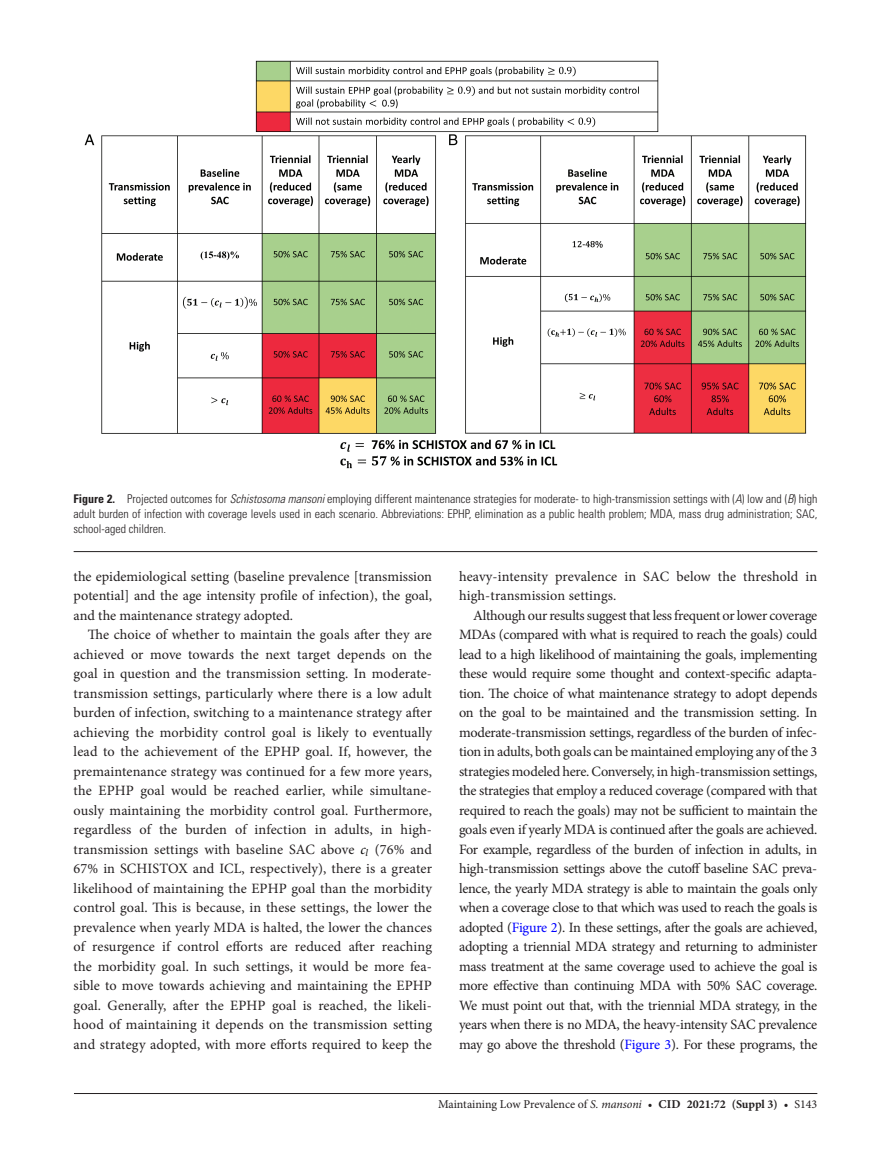
<style>
.page{position:relative;width:891px;height:1174px;background:#fff}
.page>*{position:absolute;margin:0;border:0;box-sizing:border-box;transform-origin:0 0}
.t1{font:14.25px/19.5px "Minion Pro";color:#231f20;text-align:justify}
.t2{font:300 condensed 12px/15px "Univers LT Std";color:#231f20;text-align:justify}
.t3{font:12px "Minion Pro";color:#231f20}
.s1{font-weight:700}
.s2{font-style:italic}
.s3{font-family:"Minion LT";font-style:italic;color:#000}
.s4{color:#00f}
</style>
<div class="page">
<hr style="left:74px;top:1093px;width:743px;height:1px;background:#231f20">
<hr style="left:74px;top:551px;width:743px;height:1px;background:#231f20">
<img style="left:84px;top:60px;width:723px;height:409px">
<p class="t2" style="left:74px;top:491px;width:745px"><span class="s1">Figure 2.</span> Projected outcomes for <span class="s2">Schistosoma mansoni</span> employing different maintenance strategies for moderate- to high-transmission settings with (<span class="s2">A</span>) low and (<span class="s2">B</span>) high adult burden of infection with coverage levels used in each scenario. Abbreviations: EPHP, elimination as a public health problem; MDA, mass drug administration; SAC, school-aged children.</p>
<p class="t1" style="left:74px;top:566px;width:360px">the epidemiological setting (baseline prevalence [transmission potential] and the age intensity profile of infection), the goal, and the maintenance strategy adopted.</p>
<p class="t1" style="left:74px;top:625px;width:360px;text-indent:14px">The choice of whether to maintain the goals after they are achieved or move towards the next target depends on the goal in question and the transmission setting. In moderate&shy;transmission settings, particularly where there is a low adult burden of infection, switching to a maintenance strategy after achieving the morbidity control goal is likely to eventually lead to the achievement of the EPHP goal. If, however, the premaintenance strategy was continued for a few more years, the EPHP goal would be reached earlier, while simultane&shy;ously maintaining the morbidity control goal. Furthermore, regardless of the burden of infection in adults, in high&shy;transmission settings with baseline SAC above <span class="s3">c</span><sub>l</sub> (76% and 67% in SCHISTOX and ICL, respectively), there is a greater likelihood of maintaining the EPHP goal than the morbidity control goal. This is because, in these settings, the lower the prevalence when yearly MDA is halted, the lower the chances of resurgence if control efforts are reduced after reaching the morbidity goal. In such settings, it would be more fea&shy;sible to move towards achieving and maintaining the EPHP goal. Generally, after the EPHP goal is reached, the likeli&shy;hood of maintaining it depends on the transmission setting and strategy adopted, with more efforts required to keep the</p>
<p class="t1" style="left:459px;top:566px;width:360px">heavy-intensity prevalence in SAC below the threshold in high-transmission settings.</p>
<p class="t1" style="left:459px;top:605px;width:360px;text-indent:14px">Although our results suggest that less frequent or lower coverage MDAs (compared with what is required to reach the goals) could lead to a high likelihood of maintaining the goals, implementing these would require some thought and context-specific adapta&shy;tion. The choice of what maintenance strategy to adopt depends on the goal to be maintained and the transmission setting. In moderate-transmission settings, regardless of the burden of infec&shy;tion in adults, both goals can be maintained employing any of the 3 strategies modeled here. Conversely, in high-transmission settings, the strategies that employ a reduced coverage (compared with that required to reach the goals) may not be sufficient to maintain the goals even if yearly MDA is continued after the goals are achieved.<br>For example, regardless of the burden of infection in adults, in high-transmission settings above the cutoff baseline SAC preva&shy;lence, the yearly MDA strategy is able to maintain the goals only when a coverage close to that which was used to reach the goals is adopted (<span class="s4">Figure 2</span>). In these settings, after the goals are achieved, adopting a triennial MDA strategy and returning to administer mass treatment at the same coverage used to achieve the goal is more effective than continuing MDA with 50% SAC coverage.<br>We must point out that, with the triennial MDA strategy, in the years when there is no MDA, the heavy-intensity SAC prevalence may go above the threshold (<span class="s4">Figure 3</span>). For these programs, the</p>
<p class="t3" style="left:438px;top:1096px;width:381px">Maintaining Low Prevalence of <span class="s2">S. mansoni</span> • <span class="s1">cid 2021:72 (Suppl 3)</span> • S143</p>
</div>
